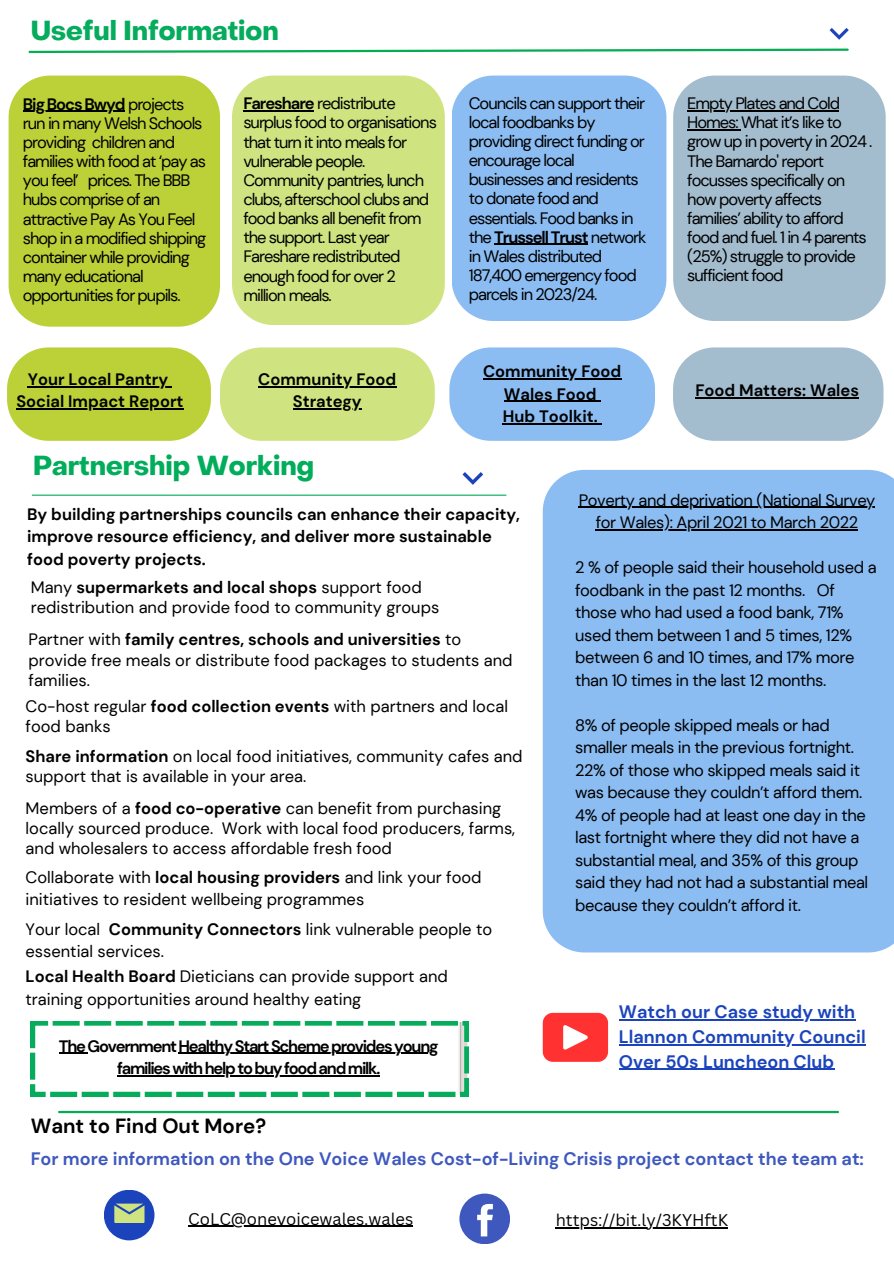
<style>
.page{position:relative;width:894px;height:1264px;background:#fff}
.page>*{position:absolute;margin:0;border:0;box-sizing:border-box;transform-origin:0 0}
.t1{font:700 27px "Object Sans";color:#00ad5a}
.t2{font:700 27px "Object Sans";color:#04ac5c}
.t3{font:700 20.4px "DM Sans";color:#000}
.t4{font:700 18px "DM Sans";color:#3e58bd}
.t5{font:700 18px/24.8px "DM Sans";color:#1b44bc}
.t6{font:16.5px/20.2px "DM Sans";color:#000}
.t7{font:16.5px/19.2px "DM Sans";letter-spacing:-.065em;color:#000}
.t8{font:16.5px/22.5px "DM Sans";letter-spacing:-.025em;color:#000}
.t9{font:16.5px/19.2px "DM Sans";letter-spacing:-.06em;color:#000}
.t10{font:700 16.5px/22.5px "DM Sans";color:#000;text-align:center}
.t11{font:700 16.5px "DM Sans";letter-spacing:-.075em;color:#000}
.t12{font:16.5px "Canva Sans";color:#000}
.s1{font-weight:700}
</style>
<div class="page">
<div style="left:9px;top:76px;width:211px;height:250px;background:#bcd138"></div>
<hr style="left:23px;top:111px;width:102px;height:1px;background:#000">
<div style="left:232px;top:76px;width:212px;height:249px;background:#cfe480"></div>
<hr style="left:243px;top:110px;width:71px;height:1px;background:#000">
<div style="left:452px;top:76px;width:214px;height:245px;background:#8bbcf2"></div>
<hr style="left:494px;top:244px;width:93px;height:1px;background:#000">
<div style="left:673px;top:76px;width:212px;height:245px;background:#a3bdcf"></div>
<hr style="left:687px;top:110px;width:151px;height:1px;background:#000">
<hr style="left:687px;top:129px;width:53px;height:2px;background:#000">
<svg style="left:673px;top:347px;width:210px;height:94px;background:#a9c0d1"></svg>
<hr style="left:695px;top:397px;width:163px;height:1px;background:#000">
<svg style="left:449px;top:347px;width:205px;height:94px;background:#8fbbea"></svg>
<svg style="left:220px;top:347px;width:214px;height:94px;background:#d0e388"></svg>
<hr style="left:258px;top:386px;width:138px;height:1px;background:#000">
<hr style="left:293px;top:408px;width:69px;height:1px;background:#000">
<svg style="left:7px;top:347px;width:204px;height:94px;background:#bdd047"></svg>
<hr style="left:16px;top:408px;width:167px;height:1px;background:#000">
<hr style="left:555px;top:1227px;width:173px;height:1px;background:#000">
<div style="left:104px;top:1189px;width:50px;height:51px;background:#1b44bc;border-radius:50%"></div>
<svg style="left:114px;top:1203px;width:30px;height:19px"></svg>
<div style="left:459px;top:1193px;width:51px;height:51px;background:#3e58bd;border-radius:50%"></div>
<svg style="left:477px;top:1203px;width:16px;height:33px"></svg>
<hr style="left:59px;top:1110px;width:778px;height:3px;background:#04ac54">
<svg style="left:28px;top:48px;width:821px;height:6px"></svg>
<svg style="left:829px;top:28px;width:19px;height:12px"></svg>
<div style="left:542px;top:470px;width:351px;height:482px;background:#8bbcf2"></div>
<hr style="left:188px;top:1225px;width:225px;height:1px;background:#000">
<svg style="left:542px;top:1012px;width:66px;height:49px;background:#ff5252"></svg>
<hr style="left:618px;top:1019px;width:237px;height:1px;background:#1b44bc">
<hr style="left:618px;top:1044px;width:247px;height:1px;background:#1b44bc">
<hr style="left:618px;top:1068px;width:216px;height:1px;background:#1b44bc">
<hr style="left:578px;top:506px;width:296px;height:2px;background:#000">
<hr style="left:595px;top:529px;width:262px;height:1px;background:#000">
<hr style="left:32px;top:494px;width:474px;height:2px;background:#04ac5c">
<svg style="left:462px;top:472px;width:20px;height:13px"></svg>
<svg style="left:31px;top:1021px;width:437px;height:75px"></svg>
<hr style="left:59px;top:1052px;width:29px;height:2px;background:#000">
<hr style="left:178px;top:1052px;width:259px;height:2px;background:#000">
<hr style="left:117px;top:1075px;width:262px;height:1px;background:#000">
<p class="t2" style="left:31px;top:20px;width:249px">Useful Information</p>
<h1 class="t7" style="left:23px;top:94px;width:185px"><span class="s1">Big Bocs Bwyd</span> projects run in many Welsh Schools providing children and families with food at ‘pay as you feel’ prices. The BBB hubs comprise of an attractive Pay As You Feel shop in a modified shipping container while providing many educational opportunities for pupils.</h1>
<p class="t9" style="left:243px;top:94px;width:195px"><span class="s1">Fareshare</span> redistribute surplus food to organisations that turn it into meals for vulnerable people.<br>Community pantries, lunch clubs, afterschool clubs and food banks all benefit from the support. Last year<br>Fareshare redistributed enough food for over 2 million meals.</p>
<p class="t7" style="left:468px;top:93px;width:179px">Councils can support their local foodbanks by providing direct funding or encourage local businesses and residents to donate food and essentials. Food banks in the <span class="s1">Trussell Trust</span> network in Wales distributed<br>187,400 emergency food parcels in 2023/24.</p>
<p class="t7" style="left:687px;top:94px;width:187px">Empty Plates and Cold<br>Homes: What it’s like to grow up in poverty in 2024 .<br>The Barnardo' report focusses specifically on how poverty affects families’ ability to afford food and fuel. 1 in 4 parents (25%) struggle to provide sufficient food</p>
<h3 class="t10" style="left:28px;top:368px;width:142px">Your Local Pantry</h3>
<h3 class="t10" style="left:16px;top:390px;width:169px">Social Impact Report</h3>
<p class="t10" style="left:258px;top:368px;width:140px">Community Food</p>
<h3 class="t10" style="left:293px;top:390px;width:70px">Strategy</h3>
<h3 class="t1" style="left:33px;top:455px;width:282px">Partnership Working</h3>
<p class="t10" style="left:483px;top:360px;width:140px">Community Food<br>Wales Food<br>Hub Toolkit.</p>
<p class="t10" style="left:695px;top:379px;width:165px">Food Matters: Wales</p>
<p class="t10" style="left:27px;top:503px;width:494px;text-align:left">By building partnerships councils can enhance their capacity, improve resource efficiency, and deliver more sustainable food poverty projects.</p>
<p class="t6" style="left:31px;top:577px;width:410px">Many <span class="s1">supermarkets and local shops</span> support food redistribution and provide food to community groups</p>
<p class="t6" style="left:28px;top:629px;width:485px">Partner with <span class="s1">family centres, schools and universities</span> to provide free meals or distribute food packages to students and families.</p>
<p class="t6" style="left:26px;top:696px;width:484px">Co-host regular <span class="s1">food collection events</span> with partners and local food banks</p>
<p class="t6" style="left:26px;top:746px;width:498px"><span class="s1">Share information</span> on local food initiatives, community cafes and support that is available in your area.</p>
<p class="t6" style="left:26px;top:798px;width:491px">Members of a <span class="s1">food co-operative</span> can benefit from purchasing locally sourced produce. Work with local food producers, farms, and wholesalers to access affordable fresh food</p>
<p class="t6" style="left:26px;top:865px;width:457px;line-height:22.5px">Collaborate with <span class="s1">local housing providers</span> and link your food initiatives to resident wellbeing programmes</p>
<h3 class="t6" style="left:26px;top:917px;width:468px;line-height:22.5px">Your local <span class="s1">Community Connectors</span> link vulnerable people to essential services.</h3>
<p class="t6" style="left:26px;top:965px;width:423px;line-height:22.5px"><span class="s1">Local Health Board</span> Dieticians can provide support and training opportunities around healthy eating</p>
<h2 class="t11" style="left:59px;top:1035px;width:381px">The Government Healthy Start Scheme provides young</h2>
<p class="t11" style="left:117px;top:1057px;width:265px">families with help to buy food and milk.</p>
<h3 class="t8" style="left:578px;top:488px;width:298px">Poverty and deprivation (National Survey</h3>
<p class="t8" style="left:595px;top:511px;width:264px">for Wales): April 2021 to March 2022</p>
<p class="t8" style="left:575px;top:556px;width:303px">2 % of people said their household used a</p>
<p class="t8" style="left:575px;top:578px;width:281px">foodbank in the past 12 months. Of those who had used a food bank, 71% used them between 1 and 5 times, 12% between 6 and 10 times, and 17% more than 10 times in the last 12 months.</p>
<p class="t8" style="left:575px;top:713px;width:256px">8% of people skipped meals or had</p>
<p class="t8" style="left:575px;top:736px;width:292px">smaller meals in the previous fortnight.<br>22% of those who skipped meals said it was because they couldn’t afford them.<br>4% of people had at least one day in the</p>
<p class="t8" style="left:575px;top:826px;width:294px">last fortnight where they did not have a substantial meal, and 35% of this group said they had not had a substantial meal because they couldn’t afford it.</p>
<p class="t5" style="left:618px;top:999px;width:238px">Watch our Case study with</p>
<p class="t5" style="left:618px;top:1024px;width:248px">Llannon Community Council<br>Over 50s Luncheon Club</p>
<h3 class="t3" style="left:31px;top:1112px;width:237px">Want to Find Out More?</h3>
<h1 class="t4" style="left:31px;top:1146px;width:834px">For more information on the One Voice Wales Cost-of-Living Crisis project contact the team at:</h1>
<p class="t12" style="left:188px;top:1206px;width:226px">CoLC@onevoicewales.wales</p>
<p class="t12" style="left:555px;top:1208px;width:174px">https://bit.ly/3KYHftK</p>
</div>
